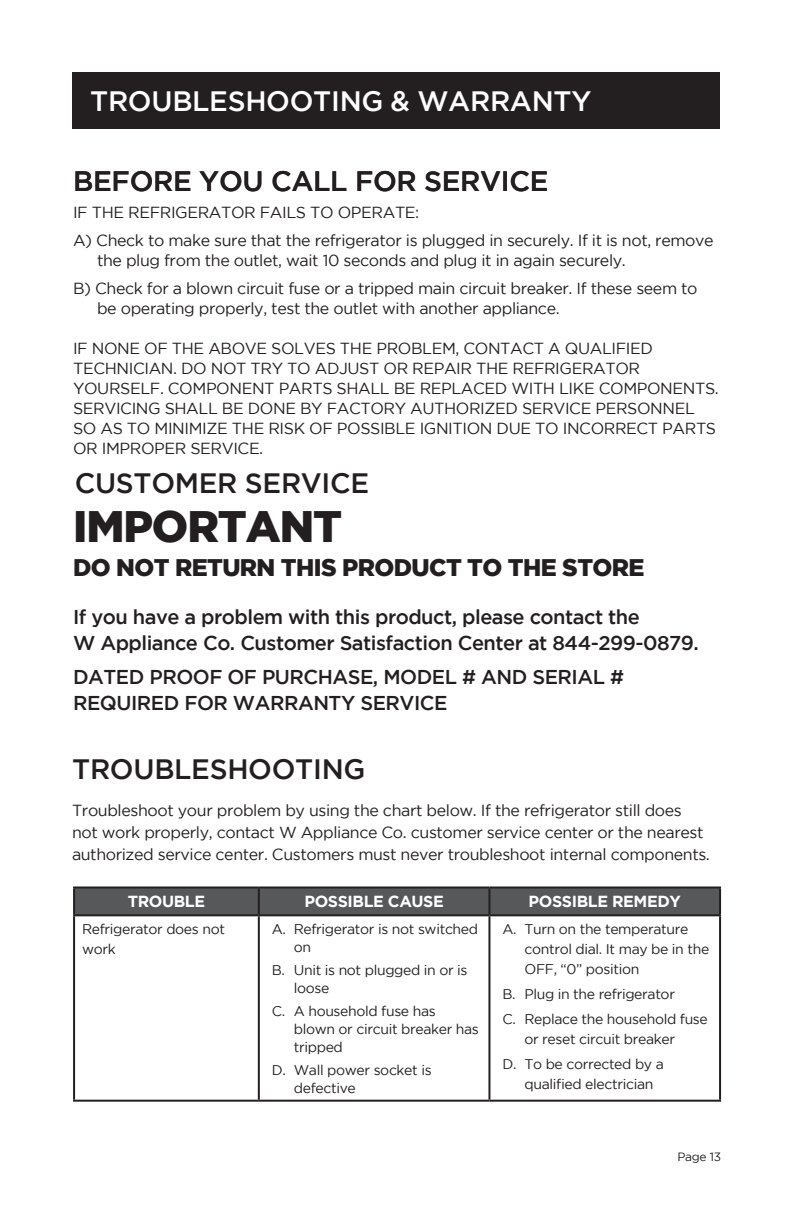
<style>
.page{position:relative;width:792px;height:1224px;background:#fff}
.page>*{position:absolute;margin:0;border:0;box-sizing:border-box;transform-origin:0 0}
.body_copy{font:900 44px "Gotham";letter-spacing:-.025em;color:#231f20}
.t1{font:500 28px "Gotham";letter-spacing:-.01em;color:#231f20}
.t2{font:500 28px "Gotham";letter-spacing:-.01em;color:#fff}
.body_copy-2{font:900 24px "Gotham";letter-spacing:-.025em;color:#231f20}
.body_copy-3{font:500 20px/26px "Gotham";letter-spacing:-.025em;color:#231f20}
.body_copy-4{font:16px/20px "Gotham";letter-spacing:-.025em;color:#231f20}
.body_copy-5{font:700 16px "Gotham";letter-spacing:-.025em;color:#fff}
.Troubleshooting_List{font:14px/18px "Gotham";letter-spacing:-.025em;color:#231f20}
.body_copy-6{font:14px "Gotham";letter-spacing:-.025em;color:#231f20}
.body_copy-7{font:12px "Gotham";letter-spacing:-.025em;color:#231f20}
</style>
<div class="page">
<div style="left:72px;top:72px;width:648px;height:57px;background:#231f20"></div>
<div style="left:74px;top:888px;width:646px;height:26px;background:#57585a"></div>
<hr style="left:73px;top:886px;width:186px;height:2px;background:#231f20">
<hr style="left:73px;top:889px;width:2px;height:25px;background:#231f20">
<hr style="left:259px;top:886px;width:230px;height:2px;background:#231f20">
<hr style="left:258px;top:889px;width:2px;height:25px;background:#231f20">
<hr style="left:489px;top:886px;width:232px;height:2px;background:#231f20">
<hr style="left:488px;top:889px;width:2px;height:25px;background:#231f20">
<hr style="left:719px;top:889px;width:2px;height:25px;background:#231f20">
<hr style="left:73px;top:914px;width:186px;height:2px;background:#231f20">
<hr style="left:73px;top:916px;width:2px;height:184px;background:#231f20">
<hr style="left:259px;top:914px;width:230px;height:2px;background:#231f20">
<hr style="left:258px;top:916px;width:2px;height:184px;background:#231f20">
<hr style="left:489px;top:914px;width:232px;height:2px;background:#231f20">
<hr style="left:488px;top:916px;width:2px;height:184px;background:#231f20">
<hr style="left:719px;top:916px;width:2px;height:184px;background:#231f20">
<hr style="left:73px;top:1100px;width:186px;height:2px;background:#231f20">
<hr style="left:259px;top:1100px;width:230px;height:2px;background:#231f20">
<hr style="left:489px;top:1100px;width:232px;height:2px;background:#231f20">
<p class="t2" style="left:90px;top:85px;width:503px">TROUBLESHOOTING &amp; WARRANTY</p>
<p class="t1" style="left:73px;top:165px;width:477px">BEFORE YOU CALL FOR SERVICE</p>
<p class="body_copy-4" style="left:73px;top:202px;width:348px">IF THE REFRIGERATOR FAILS TO OPERATE:</p>
<p class="body_copy-4" style="left:97px;top:230px;width:618px;text-indent:-24px">A) Check to make sure that the refrigerator is plugged in securely. If it is not, remove the plug from the outlet, wait 10 seconds and plug it in again securely.</p>
<p class="body_copy-4" style="left:73px;top:278px;width:626px">B) Check for a blown circuit fuse or a tripped main circuit breaker. If these seem to</p>
<p class="body_copy-4" style="left:97px;top:298px;width:464px">be operating properly, test the outlet with another appliance.</p>
<p class="body_copy-4" style="left:73px;top:338px;width:647px">IF NONE OF THE ABOVE SOLVES THE PROBLEM, CONTACT A QUALIFIED TECHNICIAN. DO NOT TRY TO ADJUST OR REPAIR THE REFRIGERATOR YOURSELF. COMPONENT PARTS SHALL BE REPLACED WITH LIKE COMPONENTS.<br>SERVICING SHALL BE DONE BY FACTORY AUTHORIZED SERVICE PERSONNEL SO AS TO MINIMIZE THE RISK OF POSSIBLE IGNITION DUE TO INCORRECT PARTS OR IMPROPER SERVICE.</p>
<p class="t1" style="left:75px;top:467px;width:296px">CUSTOMER SERVICE</p>
<p class="body_copy" style="left:73px;top:501px;width:271px">IMPORTANT</p>
<p class="body_copy-2" style="left:73px;top:554px;width:573px">DO NOT RETURN THIS PRODUCT TO THE STORE</p>
<p class="body_copy-3" style="left:73px;top:604px;width:627px">If you have a problem with this product, please contact the<br>W Appliance Co. Customer Satisfaction Center at 844-299-0879.</p>
<p class="body_copy-3" style="left:73px;top:664px;width:553px">DATED PROOF OF PURCHASE, MODEL # AND SERIAL #<br>REQUIRED FOR WARRANTY SERVICE</p>
<p class="t1" style="left:72px;top:753px;width:295px">TROUBLESHOOTING</p>
<p class="body_copy-4" style="left:72px;top:799px;width:639px;line-height:22px">Troubleshoot your problem by using the chart below. If the refrigerator still does not work properly, contact W Appliance Co. customer service center or the nearest authorized service center. Customers must never troubleshoot internal components.</p>
<p class="body_copy-5" style="left:128px;top:892px;width:79px">TROUBLE</p>
<p class="body_copy-5" style="left:304px;top:892px;width:141px">POSSIBLE CAUSE</p>
<p class="body_copy-5" style="left:529px;top:892px;width:154px">POSSIBLE REMEDY</p>
<p class="body_copy-6" style="left:82px;top:921px;width:144px">Refrigerator does not</p>
<p class="body_copy-6" style="left:82px;top:941px;width:35px">work</p>
<p class="Troubleshooting_List" style="left:294px;top:919px;width:186px;text-indent:-22px">A. Refrigerator is not switched on</p>
<p class="Troubleshooting_List" style="left:294px;top:960px;width:175px;text-indent:-22px">B. Unit is not plugged in or is loose</p>
<p class="Troubleshooting_List" style="left:294px;top:1001px;width:187px;text-indent:-22px">C. A household fuse has blown or circuit breaker has tripped</p>
<p class="Troubleshooting_List" style="left:294px;top:1061px;width:139px;text-indent:-22px">D. Wall power socket is defective</p>
<p class="Troubleshooting_List" style="left:524px;top:918px;width:186px;line-height:20px;text-indent:-22px">A. Turn on the temperature control dial. It may be in the<br>OFF, “0” position</p>
<p class="Troubleshooting_List" style="left:502px;top:984px;width:174px">B. Plug in the refrigerator</p>
<p class="Troubleshooting_List" style="left:524px;top:1008px;width:185px;line-height:20px;text-indent:-22px">C. Replace the household fuse or reset circuit breaker</p>
<p class="Troubleshooting_List" style="left:524px;top:1054px;width:141px;line-height:20px;text-indent:-22px">D. To be corrected by a qualified electrician</p>
<p class="body_copy-7" style="left:678px;top:1150px;width:45px">Page 13</p>
</div>
